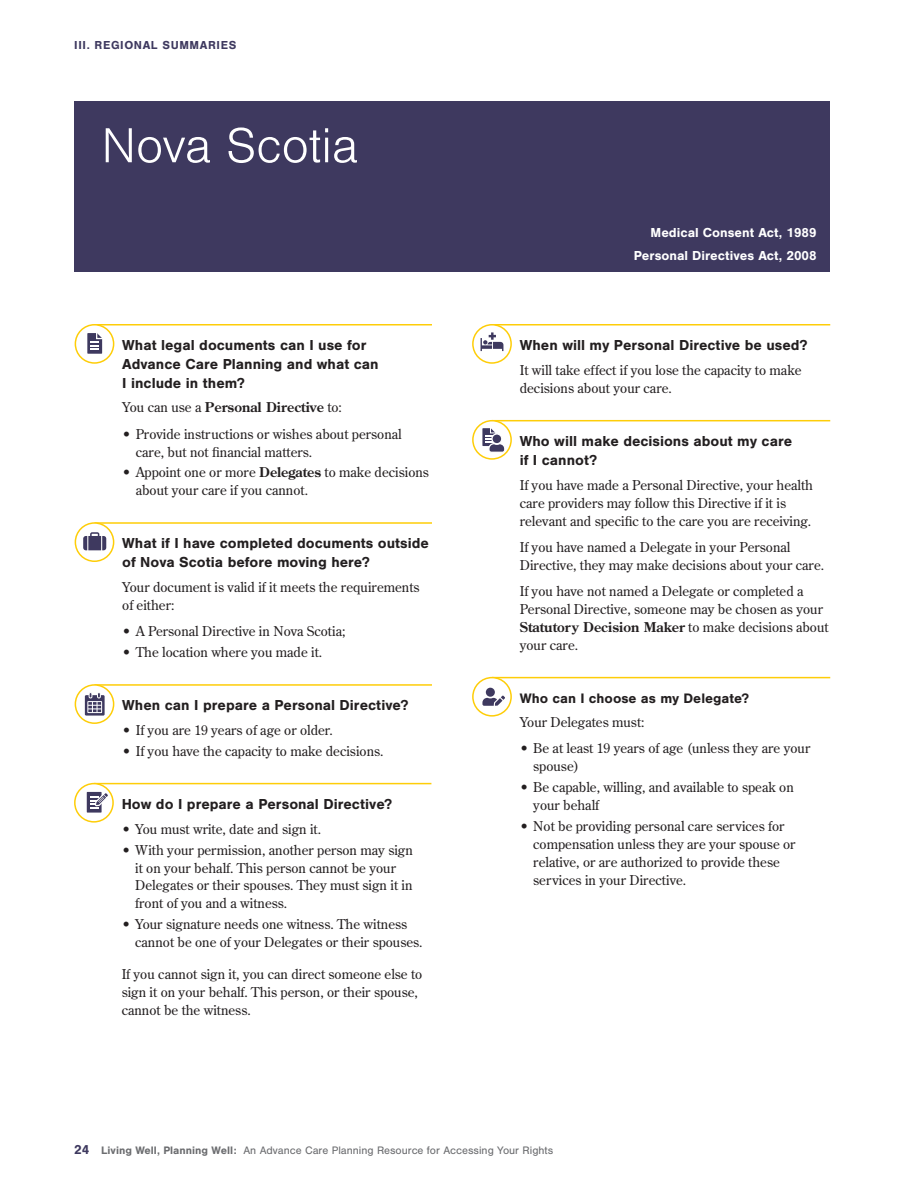
<style>
.page{position:relative;width:918px;height:1188px;background:#fff}
.page>*{position:absolute;margin:0;border:0;box-sizing:border-box;transform-origin:0 0}
.t1{font:300 51px "Nimbus San";color:#fff}
.t2{font:700 15px/18.8px "Nimbus San";color:#231f20}
.t3{font:700 14.25px "Nimbus San";color:#231f20}
.t4{font:13.5px/18px "Century Old Style Std";color:#231f20}
.t5{font:700 13.5px/23.2px "Nimbus San";color:#fff;text-align:right}
.t6{font:700 13.5px "Century Old Style Std";color:#231f20}
.t7{font:700 12px "Nimbus San";letter-spacing:.05em;color:#3e395f}
.t8{font:11.25px "Nimbus San";color:#6c6d70}
.s1{font-weight:400}
.s2{font-weight:700}
.s3{font-weight:700;font-size:13.5px;color:#3e395f}
</style>
<div class="page">
<div style="left:74px;top:101px;width:756px;height:171px;background:#3e395f"></div>
<hr style="left:94px;top:522px;width:338px;height:2px;background:#fecd08">
<hr style="left:94px;top:324px;width:338px;height:2px;background:#fecd08">
<hr style="left:492px;top:420px;width:338px;height:1px;background:#fecd08">
<hr style="left:492px;top:324px;width:338px;height:2px;background:#fecd08">
<hr style="left:94px;top:684px;width:338px;height:2px;background:#fecd08">
<hr style="left:94px;top:783px;width:337px;height:1px;background:#fecd08">
<svg style="left:87px;top:333px;width:16px;height:21px"></svg>
<div style="left:75px;top:324px;width:39px;height:40px;border:2px solid #fecd08;border-radius:50%"></div>
<svg style="left:481px;top:332px;width:22px;height:19px"></svg>
<div style="left:472px;top:324px;width:40px;height:40px;border:2px solid #fecd08;border-radius:50%"></div>
<svg style="left:482px;top:428px;width:23px;height:24px"></svg>
<div style="left:472px;top:420px;width:40px;height:40px;border:2px solid #fecd08;border-radius:50%"></div>
<svg style="left:75px;top:523px;width:39px;height:38px"></svg>
<svg style="left:83px;top:532px;width:23px;height:18px"></svg>
<div style="left:75px;top:522px;width:39px;height:40px;border:2px solid #fecd08;border-radius:50%"></div>
<svg style="left:75px;top:685px;width:39px;height:38px"></svg>
<svg style="left:85px;top:695px;width:20px;height:21px"></svg>
<svg style="left:88px;top:692px;width:14px;height:21px"></svg>
<div style="left:75px;top:684px;width:39px;height:40px;border:2px solid #fecd08;border-radius:50%"></div>
<div style="left:87px;top:792px;width:15px;height:21px;background:#3e395f"></div>
<svg style="left:90px;top:793px;width:18px;height:16px"></svg>
<div style="left:74px;top:783px;width:40px;height:40px;border:2px solid #fecd08;border-radius:50%"></div>
<hr style="left:492px;top:677px;width:338px;height:1px;background:#fecd08">
<svg style="left:482px;top:688px;width:23px;height:18px"></svg>
<div style="left:472px;top:677px;width:40px;height:40px;border:2px solid #fecd08;border-radius:50%"></div>
<p class="t7" style="left:74px;top:38px;width:164px">III. REGIONAL SUMMARIES</p>
<h1 class="t1" style="left:102px;top:119px;width:258px">Nova Scotia</h1>
<p class="t2" style="left:122px;top:336px;width:258px">What legal documents can I use for<br>Advance Care Planning and what can<br>I include in them?</p>
<p class="t6" style="left:122px;top:399px;width:221px"><span class="s1">You can use a</span> Personal Directive <span class="s1">to:</span></p>
<p class="t4" style="left:136px;top:424px;width:268px;text-indent:-14px">• Provide instructions or wishes about personal care, but not financial matters.</p>
<p class="t4" style="left:136px;top:463px;width:295px;text-indent:-14px">• Appoint one or more <span class="s2">Delegates</span> to make decisions about your care if you cannot.</p>
<p class="t2" style="left:122px;top:534px;width:308px">What if I have completed documents outside of Nova Scotia before moving here?</p>
<p class="t4" style="left:122px;top:578px;width:299px">Your document is valid if it meets the requirements of either:</p>
<p class="t4" style="left:122px;top:622px;width:225px">• A Personal Directive in Nova Scotia;</p>
<p class="t4" style="left:122px;top:643px;width:202px">• The location where you made it.</p>
<p class="t2" style="left:122px;top:696px;width:288px">When can I prepare a Personal Directive?</p>
<p class="t4" style="left:122px;top:721px;width:212px">• If you are 19 years of age or older.</p>
<p class="t4" style="left:122px;top:742px;width:263px">• If you have the capacity to make decisions.</p>
<p class="t2" style="left:122px;top:795px;width:272px">How do I prepare a Personal Directive?</p>
<p class="t4" style="left:122px;top:820px;width:201px">• You must write, date and sign it.</p>
<p class="t4" style="left:135px;top:840px;width:279px;text-indent:-14px">• With your permission, another person may sign it on your behalf. This person cannot be your Delegates or their spouses. They must sign it in front of you and a witness.</p>
<p class="t4" style="left:135px;top:915px;width:289px;text-indent:-14px">• Your signature needs one witness. The witness cannot be one of your Delegates or their spouses.</p>
<p class="t4" style="left:122px;top:965px;width:302px">If you cannot sign it, you can direct someone else to sign it on your behalf. This person, or their spouse, cannot be the witness.</p>
<p class="t5" style="left:634px;top:221px;width:184px">Medical Consent Act, 1989<br>Personal Directives Act, 2008</p>
<p class="t2" style="left:520px;top:336px;width:289px">When will my Personal Directive be used?</p>
<p class="t4" style="left:520px;top:361px;width:283px">It will take effect if you lose the capacity to make decisions about your care.</p>
<p class="t2" style="left:520px;top:432px;width:274px">Who will make decisions about my care if I cannot?</p>
<p class="t4" style="left:520px;top:476px;width:295px">If you have made a Personal Directive, your health care providers may follow this Directive if it is relevant and specific to the care you are receiving.</p>
<p class="t4" style="left:520px;top:538px;width:306px">If you have named a Delegate in your Personal<br>Directive, they may make decisions about your care.</p>
<p class="t4" style="left:520px;top:582px;width:310px">If you have not named a Delegate or completed a Personal Directive, someone may be chosen as your <span class="s2">Statutory Decision Maker</span> to make decisions about your care.</p>
<p class="t3" style="left:520px;top:690px;width:231px">Who can I choose as my Delegate?</p>
<p class="t4" style="left:520px;top:713px;width:126px">Your Delegates must:</p>
<p class="t4" style="left:533px;top:739px;width:279px;text-indent:-14px">• Be at least 19 years of age (unless they are your spouse)</p>
<p class="t4" style="left:533px;top:778px;width:262px;text-indent:-14px">• Be capable, willing, and available to speak on your behalf</p>
<p class="t4" style="left:533px;top:817px;width:264px;text-indent:-14px">• Not be providing personal care services for compensation unless they are your spouse or relative, or are authorized to provide these services in your Directive.</p>
<p class="t8" style="left:74px;top:1144px;width:480px"><span class="s3">24</span> <span class="s2">Living Well, Planning Well:</span> An Advance Care Planning Resource for Accessing Your Rights</p>
</div>
